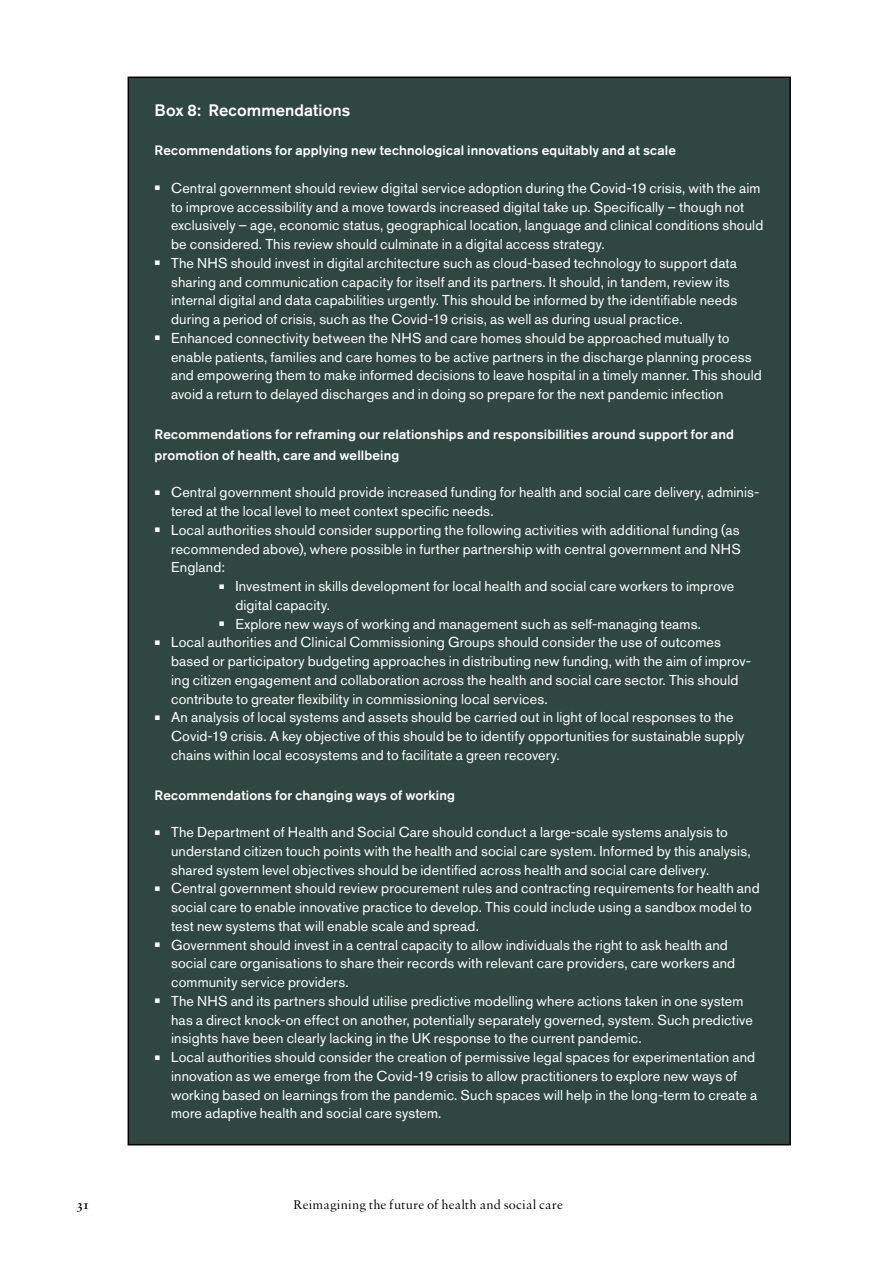
<style>
.page{position:relative;width:893px;height:1263px;background:#fff}
.page>*{position:absolute;margin:0;border:0;box-sizing:border-box;transform-origin:0 0}
.t1{font:500 16.5px "Akzidenz Grotesk Std";letter-spacing:.005em;color:#fff}
.t2{font:14.25px/18.8px "Akzidenz Grotesk Std";letter-spacing:.01em;color:#fff}
.t3{font:500 13.5px/21px "Akzidenz Grotesk Std";letter-spacing:.01em;color:#fff}
.t4{font:13.5px "Sabon MT Std";letter-spacing:.015em;color:#000}
.t5{font:600 13.5px "Sabon MT Std";color:#000}
.s1{font-weight:700;font-size:18px}
</style>
<div class="page">
<div style="left:128px;top:77px;width:662px;height:1068px;background:#2f4740"></div>
<p class="t1" style="left:155px;top:100px;width:197px">Box 8: Recommendations</p>
<p class="t3" style="left:155px;top:140px;width:523px">Recommendations for applying new technological innovations equitably and at scale</p>
<p class="t2" style="left:171px;top:178px;width:594px;text-indent:-16px"><span class="s1">•</span> Central government should review digital service adoption during the Covid-19 crisis, with the aim to improve accessibility and a move towards increased digital take up. Specifically – though not exclusively – age, economic status, geographical location, language and clinical conditions should be considered. This review should culminate in a digital access strategy.</p>
<p class="t2" style="left:171px;top:253px;width:568px;text-indent:-16px"><span class="s1">•</span> The NHS should invest in digital architecture such as cloud-based technology to support data sharing and communication capacity for itself and its partners. It should, in tandem, review its internal digital and data capabilities urgently. This should be informed by the identifiable needs during a period of crisis, such as the Covid-19 crisis, as well as during usual practice.</p>
<p class="t2" style="left:171px;top:328px;width:592px;text-indent:-16px"><span class="s1">•</span> Enhanced connectivity between the NHS and care homes should be approached mutually to enable patients, families and care homes to be active partners in the discharge planning process and empowering them to make informed decisions to leave hospital in a timely manner. This should avoid a return to delayed discharges and in doing so prepare for the next pandemic infection</p>
<p class="t3" style="left:155px;top:423px;width:581px">Recommendations for reframing our relationships and responsibilities around support for and promotion of health, care and wellbeing</p>
<p class="t2" style="left:171px;top:483px;width:590px;text-indent:-16px"><span class="s1">•</span> Central government should provide increased funding for health and social care delivery, adminis&shy;tered at the local level to meet context specific needs.</p>
<p class="t2" style="left:171px;top:520px;width:571px;text-align:justify;text-indent:-16px"><span class="s1">•</span> Local authorities should consider supporting the following activities with additional funding (as recommended above), where possible in further partnership with central government and NHS England:</p>
<p class="t2" style="left:235px;top:577px;width:500px;text-indent:-16px"><span class="s1">•</span> Investment in skills development for local health and social care workers to improve digital capacity.</p>
<p class="t2" style="left:219px;top:614px;width:484px"><span class="s1">•</span> Explore new ways of working and management such as self-managing teams.</p>
<p class="t2" style="left:171px;top:633px;width:581px;text-indent:-16px"><span class="s1">•</span> Local authorities and Clinical Commissioning Groups should consider the use of outcomes based or participatory budgeting approaches in distributing new funding, with the aim of improv&shy;ing citizen engagement and collaboration across the health and social care sector. This should contribute to greater flexibility in commissioning local services.</p>
<p class="t2" style="left:171px;top:708px;width:575px;text-indent:-16px"><span class="s1">•</span> An analysis of local systems and assets should be carried out in light of local responses to the<br>Covid-19 crisis. A key objective of this should be to identify opportunities for sustainable supply chains within local ecosystems and to facilitate a green recovery.</p>
<p class="t3" style="left:155px;top:784px;width:302px">Recommendations for changing ways of working</p>
<p class="t2" style="left:171px;top:823px;width:581px;text-indent:-16px"><span class="s1">•</span> The Department of Health and Social Care should conduct a large-scale systems analysis to understand citizen touch points with the health and social care system. Informed by this analysis, shared system level objectives should be identified across health and social care delivery.</p>
<p class="t2" style="left:171px;top:879px;width:590px;text-indent:-16px"><span class="s1">•</span> Central government should review procurement rules and contracting requirements for health and social care to enable innovative practice to develop. This could include using a sandbox model to test new systems that will enable scale and spread.</p>
<p class="t2" style="left:171px;top:935px;width:566px;text-indent:-16px"><span class="s1">•</span> Government should invest in a central capacity to allow individuals the right to ask health and social care organisations to share their records with relevant care providers, care workers and community service providers.</p>
<p class="t2" style="left:171px;top:991px;width:583px;text-indent:-16px"><span class="s1">•</span> The NHS and its partners should utilise predictive modelling where actions taken in one system has a direct knock-on effect on another, potentially separately governed, system. Such predictive insights have been clearly lacking in the UK response to the current pandemic.</p>
<p class="t2" style="left:171px;top:1048px;width:588px;text-indent:-16px"><span class="s1">•</span> Local authorities should consider the creation of permissive legal spaces for experimentation and innovation as we emerge from the Covid-19 crisis to allow practitioners to explore new ways of working based on learnings from the pandemic. Such spaces will help in the long-term to create a more adaptive health and social care system.</p>
<p class="t5" style="left:77px;top:1196px;width:14px">31</p>
<p class="t4" style="left:293px;top:1196px;width:271px">Reimagining the future of health and social care</p>
</div>
